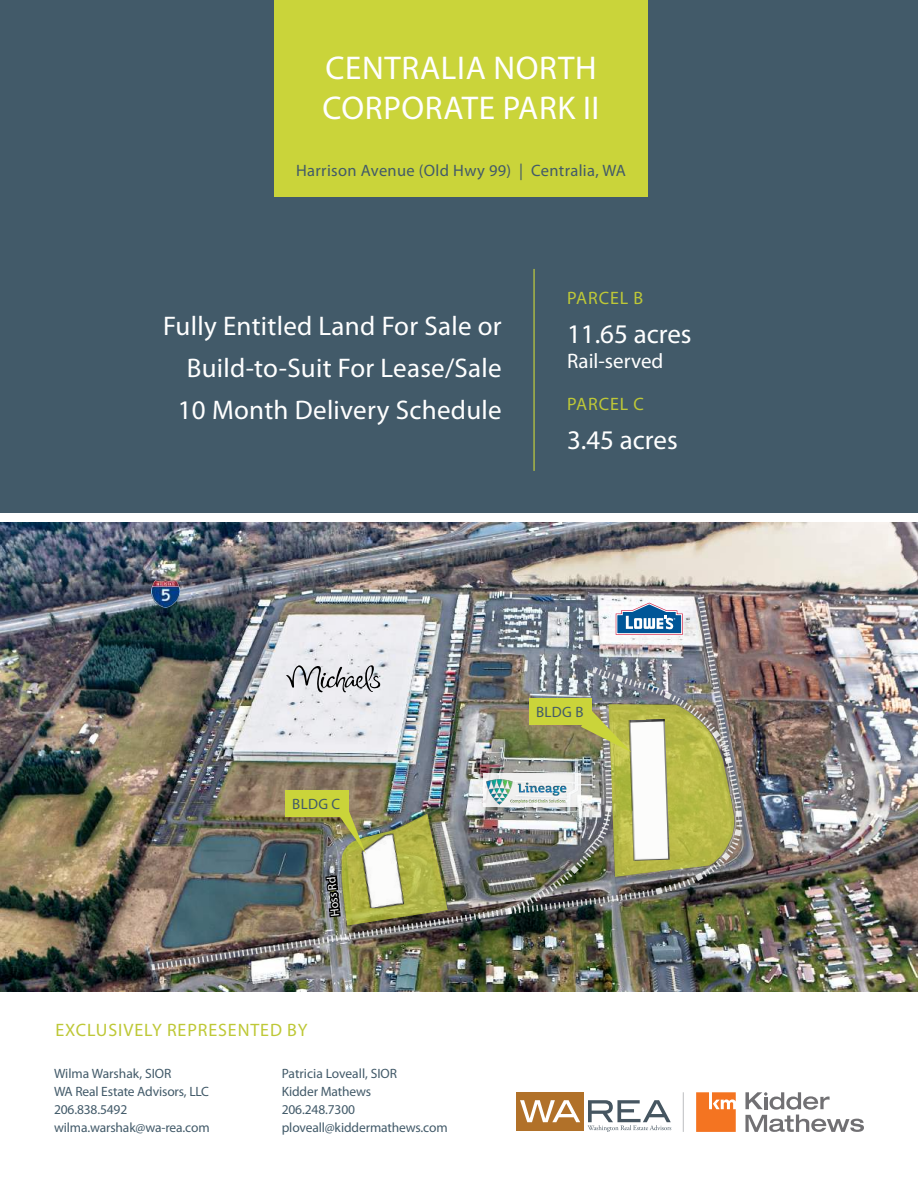
<style>
.page{position:relative;width:918px;height:1188px;background:#fff}
.page>*{position:absolute;margin:0;border:0;box-sizing:border-box;transform-origin:0 0}
.t1{font:33px/40.5px "Myriad Pro";letter-spacing:.02em;color:#fff}
.t2{font:27px/42px "Myriad Pro";letter-spacing:.01em;color:#fff;text-align:right}
.t3{font:21px "Myriad Pro";color:#fff}
.t4{font:18px "Myriad Pro";letter-spacing:.05em;color:#bec837}
.t5{font:16.5px "Myriad Pro";letter-spacing:.02em;color:#425a69}
.t6{font:15px "Myriad Pro";letter-spacing:.02em;color:#425a69}
.t7{font:13.5px/18px "Myriad Pro";letter-spacing:-.01em;color:#425a69}
.t8{font:12px "Myriad Pro";color:#fff}
</style>
<div class="page">
<div style="left:0;top:0;width:918px;height:513px;background:#425a69"></div>
<div style="left:274px;top:0;width:374px;height:197px;background:#cad43a"></div>
<hr style="left:533px;top:269px;width:2px;height:202px;background:#cad43a">
<svg style="left:696px;top:1092px;width:40px;height:40px;background:#f5863e"></svg>
<svg style="left:745px;top:1092px;width:119px;height:40px"></svg>
<div style="left:517px;top:1092px;width:67px;height:38px;background:#b17129"></div>
<svg style="left:520px;top:1100px;width:60px;height:22px"></svg>
<svg style="left:588px;top:1100px;width:83px;height:32px"></svg>
<hr style="left:683px;top:1092px;width:1px;height:40px;background:#bcbec0">
<img style="left:0;top:523px;width:918px;height:468px">
<img style="left:152px;top:580px;width:27px;height:15px">
<img style="left:151px;top:595px;width:594px;height:377px">
<div style="left:529px;top:699px;width:63px;height:26px;background:#cad43a"></div>
<h1 class="t1" style="left:322px;top:47px;width:279px">CENTRALIA NORTH<br>CORPORATE PARK II</h1>
<p class="t5" style="left:296px;top:160px;width:330px">Harrison Avenue (Old Hwy 99) | Centralia, WA</p>
<h2 class="t2" style="left:163px;top:304px;width:340px">Fully Entitled Land For Sale or<br>Build-to-Suit For Lease/Sale<br>10 Month Delivery Schedule</h2>
<h3 class="t4" style="left:567px;top:287px;width:78px">Parcel B</h3>
<h2 class="t2" style="left:567px;top:312px;width:126px">11.65 acres</h2>
<h3 class="t3" style="left:567px;top:348px;width:98px">Rail-served</h3>
<h3 class="t4" style="left:567px;top:393px;width:77px">Parcel C</h3>
<h2 class="t2" style="left:567px;top:418px;width:112px">3.45 acres</h2>
<p class="t6" style="left:292px;top:795px;width:48px">BLDG C</p>
<p class="t8" style="left:328px;top:917px;width:41px;rotate:-96deg">Hoss Rd</p>
<h3 class="t4" style="left:55px;top:1019px;width:133px">Exclusively Represe</h3>
<h3 class="t4" style="left:238px;top:1019px;width:71px">nted by</h3>
<p class="t7" style="left:54px;top:1064px;width:157px">Wilma Warshak, SIOR<br>WA Real Estate Advisors, LLC<br>206.838.5492 wilma.warshak@wa-rea.com</p>
<p class="t7" style="left:282px;top:1064px;width:167px">Patricia Loveall, SIOR<br>Kidder Mathews<br>206.248.7300 ploveall@kiddermathews.com</p>
<p class="t6" style="left:536px;top:703px;width:49px">BLDG B</p>
</div>
